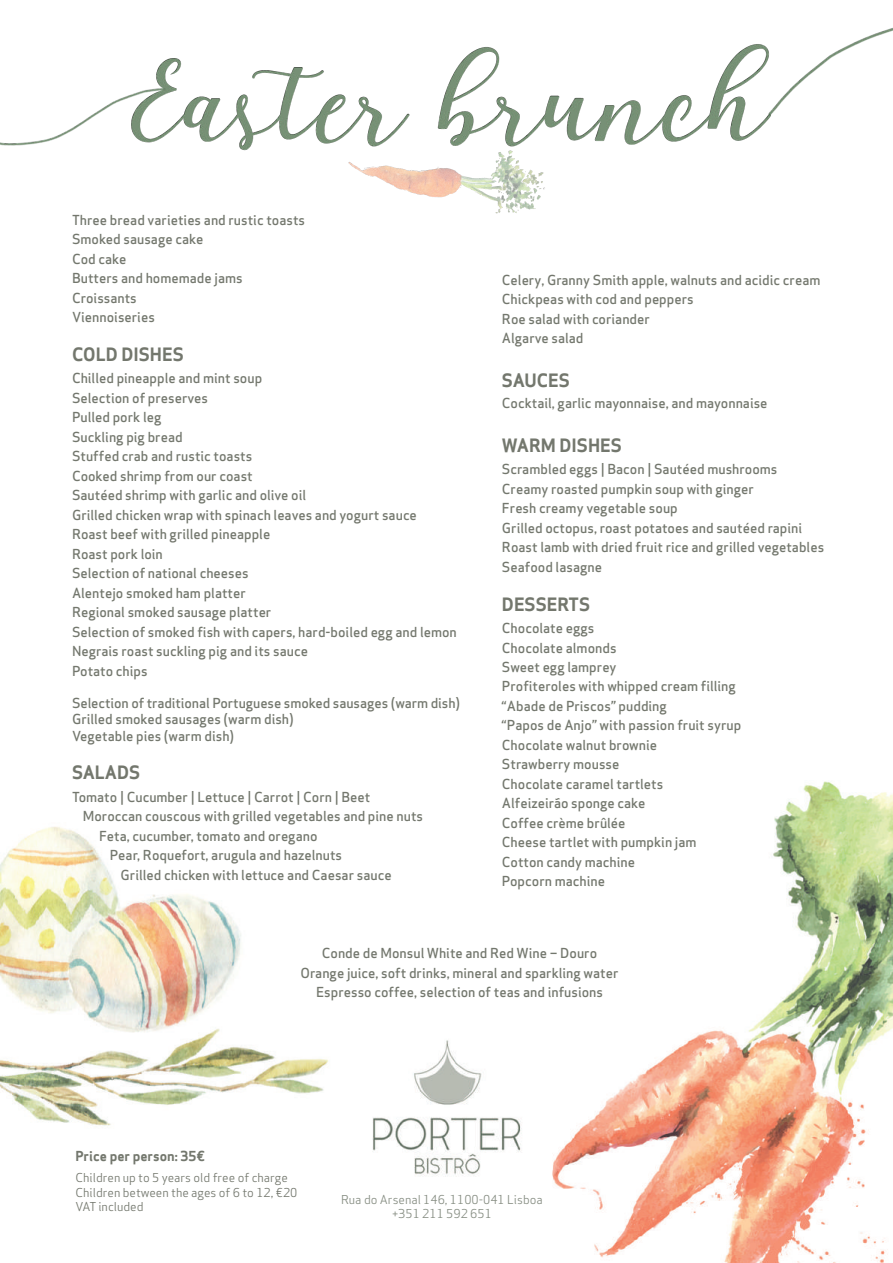
<style>
.page{position:relative;width:893px;height:1263px;background:#fff}
.page>*{position:absolute;margin:0;border:0;box-sizing:border-box;transform-origin:0 0}
.t1{font:18px "Apex Sans Bold T";color:#73776d}
.t2{font:13.5px/19.5px "Apex Sans Medium T";color:#73776d}
.t3{font:13.5px "Apex Sans Bold T";color:#73776d}
.t4{font:12px/14.4px "Apex Sans Book T";color:#73776d}
.t5{font:12px/14.4px "Apex Sans Book T";color:#868d82;text-align:center}
</style>
<div class="page">
<img style="left:0;top:781px;width:893px;height:482px">
<img style="left:0;top:28px;width:893px;height:186px">
<p class="t2" style="left:72px;top:210px;width:235px">Three bread varieties and rustic toasts<br>Smoked sausage cake<br>Cod cake<br>Butters and homemade jams<br>Croissants<br>Viennoiseries</p>
<h1 class="t1" style="left:72px;top:343px;width:113px">COLD DISHES</h1>
<p class="t2" style="left:72px;top:369px;width:386px">Chilled pineapple and mint soup<br>Selection of preserves<br>Pulled pork leg<br>Suckling pig bread<br>Stuffed crab and rustic toasts<br>Cooked shrimp from our coast<br>Sautéed shrimp with garlic and olive oil<br>Grilled chicken wrap with spinach leaves and yogurt sauce<br>Roast beef with grilled pineapple<br>Roast pork loin<br>Selection of national cheeses<br>Alentejo smoked ham platter<br>Regional smoked sausage platter<br>Selection of smoked fish with capers, hard-boiled egg and lemon<br>Negrais roast suckling pig and its sauce<br>Potato chips</p>
<p class="t2" style="left:72px;top:695px;width:390px;line-height:16.2px">Selection of traditional Portuguese smoked sausages (warm dish)<br>Grilled smoked sausages (warm dish)<br>Vegetable pies (warm dish)</p>
<h1 class="t1" style="left:72px;top:761px;width:70px">SALADS</h1>
<p class="t2" style="left:72px;top:787px;width:300px">Tomato | Cucumber | Lettuce | Carrot | Corn | Beet</p>
<p class="t2" style="left:83px;top:807px;width:342px">Moroccan couscous with grilled vegetables and pine nuts</p>
<p class="t2" style="left:99px;top:826px;width:220px">Feta, cucumber, tomato and oregano</p>
<p class="t2" style="left:110px;top:845px;width:234px">Pear, Roquefort, arugula and hazelnuts</p>
<p class="t2" style="left:121px;top:865px;width:273px">Grilled chicken with lettuce and Caesar sauce</p>
<p class="t2" style="left:502px;top:270px;width:320px">Celery, Granny Smith apple, walnuts and acidic cream<br>Chickpeas with cod and peppers<br>Roe salad with coriander<br>Algarve salad</p>
<h1 class="t1" style="left:502px;top:369px;width:69px">SAUCES</h1>
<p class="t2" style="left:502px;top:393px;width:267px">Cocktail, garlic mayonnaise, and mayonnaise</p>
<h1 class="t1" style="left:502px;top:433px;width:121px">WARM DISHES</h1>
<p class="t2" style="left:502px;top:459px;width:324px">Scrambled eggs | Bacon | Sautéed mushrooms Creamy roasted pumpkin soup with ginger<br>Fresh creamy vegetable soup<br>Grilled octopus, roast potatoes and sautéed rapini Roast lamb with dried fruit rice and grilled vegetables Seafood lasagne</p>
<h1 class="t1" style="left:502px;top:592px;width:90px">DESSERTS</h1>
<p class="t2" style="left:502px;top:618px;width:241px">Chocolate eggs<br>Chocolate almonds<br>Sweet egg lamprey<br>Profiteroles with whipped cream filling “Abade de Priscos” pudding<br>“Papos de Anjo” with passion fruit syrup<br>Chocolate walnut brownie<br>Strawberry mousse<br>Chocolate caramel tartlets<br>Alfeizeirão sponge cake<br>Coffee crème brûlée<br>Cheese tartlet with pumpkin jam<br>Cotton candy machine<br>Popcorn machine</p>
<p class="t3" style="left:76px;top:1147px;width:131px">Price per person: 35€</p>
<p class="t2" style="left:300px;top:943px;width:320px;text-align:center">Conde de Monsul White and Red Wine – Douro<br>Orange juice, soft drinks, mineral and sparkling water<br>Espresso coffee, selection of teas and infusions</p>
<p class="t4" style="left:76px;top:1170px;width:223px">Children up to 5 years old free of charge<br>Children between the ages of 6 to 12, €20<br>VAT included</p>
<p class="t5" style="left:341px;top:1192px;width:203px">Rua do Arsenal 146, 1100-041 Lisboa +351 211 592 651</p>
</div>
